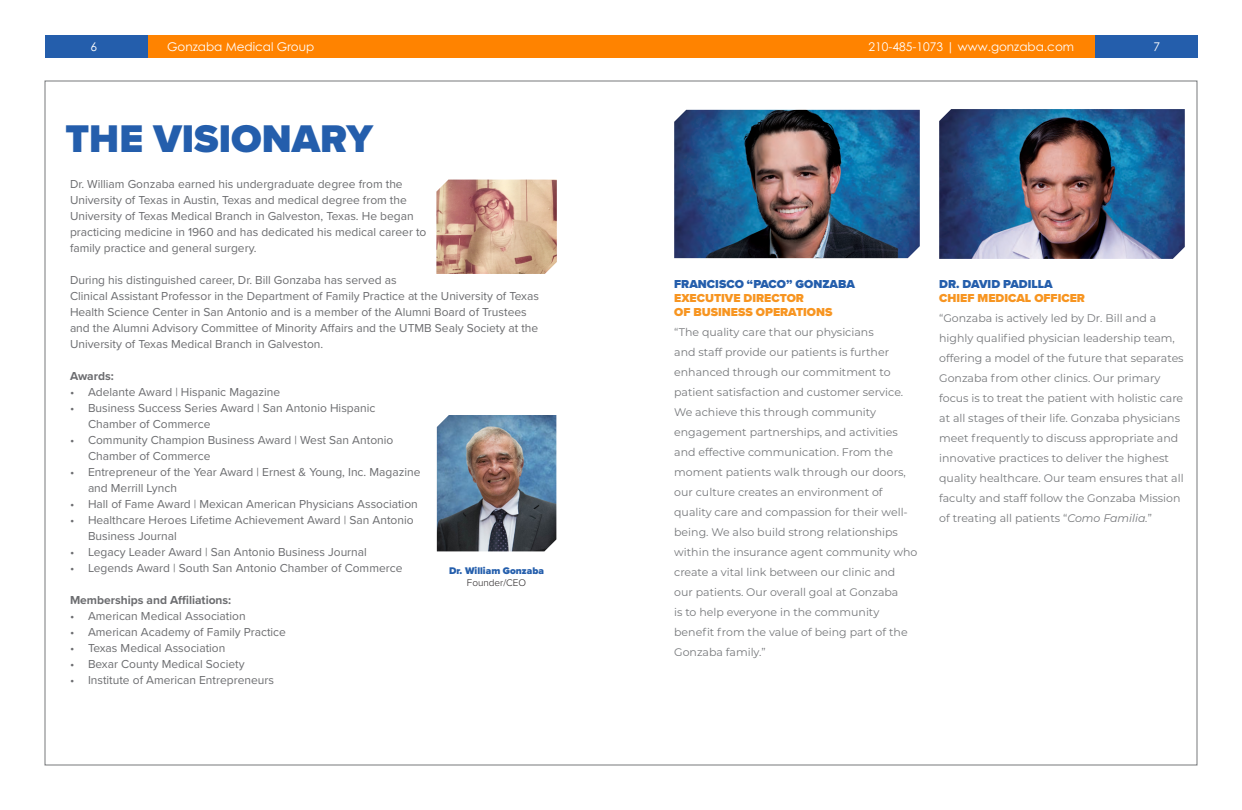
<style>
.page{position:relative;width:1242px;height:810px;background:#fff}
.page>*{position:absolute;margin:0;border:0;box-sizing:border-box;transform-origin:0 0}
.PROX_TITLES{font:900 40px "Proxima Nova";color:#245eac}
.PROX_CONTENT{font:12px/16px "Proxima Nova";color:#6c6d70}
.mont{font:900 12px "Proxima Nova";color:#f79521}
.t1{font:12px "Century Gothic Pro";color:#fff}
.mont-2{font:900 12px "Proxima Nova";color:#245eac}
.PROX_CONTENT-2{font:700 12px "Proxima Nova";color:#6c6d70}
.mont-3{font:11px/20px "Montserrat";color:#76787b}
.t2{font:900 10px "Proxima Nova";color:#245eac}
.t3{font:300 10px "Proxima Nova";color:#231f20}
.s1{font-style:italic}
</style>
<div class="page">
<img style="left:674px;top:110px;width:246px;height:148px">
<img style="left:939px;top:109px;width:246px;height:150px">
<img style="left:437px;top:415px;width:119px;height:136px">
<img style="left:436px;top:180px;width:121px;height:94px">
<div style="left:45px;top:35px;width:103px;height:23px;background:#245eac"></div>
<div style="left:1095px;top:35px;width:103px;height:23px;background:#245eac"></div>
<div style="left:149px;top:35px;width:472px;height:23px;background:#ff8300"></div>
<div style="left:621px;top:35px;width:474px;height:23px;background:#ff8300"></div>
<p class="t1" style="left:91px;top:39px;width:8px">6</p>
<p class="t1" style="left:167px;top:39px;width:149px">Gonzaba Medical Group</p>
<p class="t1" style="left:869px;top:39px;width:207px">210-485-1073 | www.gonzaba.com</p>
<p class="t1" style="left:1153px;top:39px;width:8px">7</p>
<p class="PROX_TITLES" style="left:65px;top:109px;width:309px">THE VISIONARY</p>
<p class="PROX_CONTENT" style="left:70px;top:176px;width:358px">Dr. William Gonzaba earned his undergraduate degree from the University of Texas in Austin, Texas and medical degree from the University of Texas Medical Branch in Galveston, Texas. He began practicing medicine in 1960 and has dedicated his medical career to family practice and general surgery.</p>
<p class="PROX_CONTENT" style="left:70px;top:272px;width:470px">During his distinguished career, Dr. Bill Gonzaba has served as<br>Clinical Assistant Professor in the Department of Family Practice at the University of Texas Health Science Center in San Antonio and is a member of the Alumni Board of Trustees and the Alumni Advisory Committee of Minority Affairs and the UTMB Sealy Society at the University of Texas Medical Branch in Galveston.</p>
<p class="PROX_CONTENT-2" style="left:70px;top:367px;width:45px">Awards:</p>
<p class="PROX_CONTENT" style="left:70px;top:384px;width:212px">• Adelante Award | Hispanic Magazine</p>
<p class="PROX_CONTENT" style="left:88px;top:400px;width:289px;text-indent:-18px">• Business Success Series Award | San Antonio Hispanic<br>Chamber of Commerce</p>
<p class="PROX_CONTENT" style="left:88px;top:432px;width:307px;text-indent:-18px">• Community Champion Business Award | West San Antonio<br>Chamber of Commerce</p>
<p class="PROX_CONTENT" style="left:88px;top:464px;width:334px;text-indent:-18px">• Entrepreneur of the Year Award | Ernest &amp; Young, Inc. Magazine and Merrill Lynch</p>
<p class="PROX_CONTENT" style="left:70px;top:496px;width:349px">• Hall of Fame Award | Mexican American Physicians Association</p>
<p class="PROX_CONTENT" style="left:88px;top:512px;width:327px;text-indent:-18px">• Healthcare Heroes Lifetime Achievement Award | San Antonio<br>Business Journal</p>
<p class="PROX_CONTENT" style="left:70px;top:544px;width:298px">• Legacy Leader Award | San Antonio Business Journal</p>
<p class="PROX_CONTENT" style="left:70px;top:560px;width:334px">• Legends Award | South San Antonio Chamber of Commerce</p>
<p class="PROX_CONTENT-2" style="left:70px;top:591px;width:163px">Memberships and Affiliations:</p>
<p class="PROX_CONTENT" style="left:70px;top:608px;width:177px">• American Medical Association</p>
<p class="PROX_CONTENT" style="left:70px;top:624px;width:218px">• American Academy of Family Practice</p>
<p class="PROX_CONTENT" style="left:70px;top:640px;width:157px">• Texas Medical Association</p>
<p class="PROX_CONTENT" style="left:70px;top:656px;width:176px">• Bexar County Medical Society</p>
<p class="PROX_CONTENT" style="left:70px;top:672px;width:205px">• Institute of American Entrepreneurs</p>
<p class="t2" style="left:449px;top:563px;width:96px">Dr. William Gonzaba</p>
<p class="t3" style="left:467px;top:575px;width:61px">Founder/CEO</p>
<p class="mont-2" style="left:674px;top:275px;width:182px">FRANCISCO “PACO” GONZABA</p>
<p class="mont" style="left:674px;top:289px;width:131px">EXECUTIVE DIRECTOR</p>
<p class="mont" style="left:674px;top:303px;width:160px">OF BUSINESS OPERATIONS</p>
<p class="mont-3" style="left:674px;top:322px;width:245px">“The quality care that our physicians<br>and staff provide our patients is further enhanced through our commitment to patient satisfaction and customer service.<br>We achieve this through community engagement partnerships, and activities and effective communication. From the moment patients walk through our doors, our culture creates an environment of quality care and compassion for their well&shy;being. We also build strong relationships within the insurance agent community who create a vital link between our clinic and<br>our patients. Our overall goal at Gonzaba<br>is to help everyone in the community benefit from the value of being part of the Gonzaba family.”</p>
<p class="mont-2" style="left:939px;top:275px;width:115px">DR. DAVID PADILLA</p>
<p class="mont" style="left:939px;top:289px;width:147px">CHIEF MEDICAL OFFICER</p>
<p class="mont-3" style="left:939px;top:308px;width:246px">“Gonzaba is actively led by Dr. Bill and a highly qualified physician leadership team, offering a model of the future that separates Gonzaba from other clinics. Our primary focus is to treat the patient with holistic care at all stages of their life. Gonzaba physicians meet frequently to discuss appropriate and innovative practices to deliver the highest quality healthcare. Our team ensures that all faculty and staff follow the Gonzaba Mission of treating all patients “<span class="s1">Como Familia.</span>”</p>
</div>
